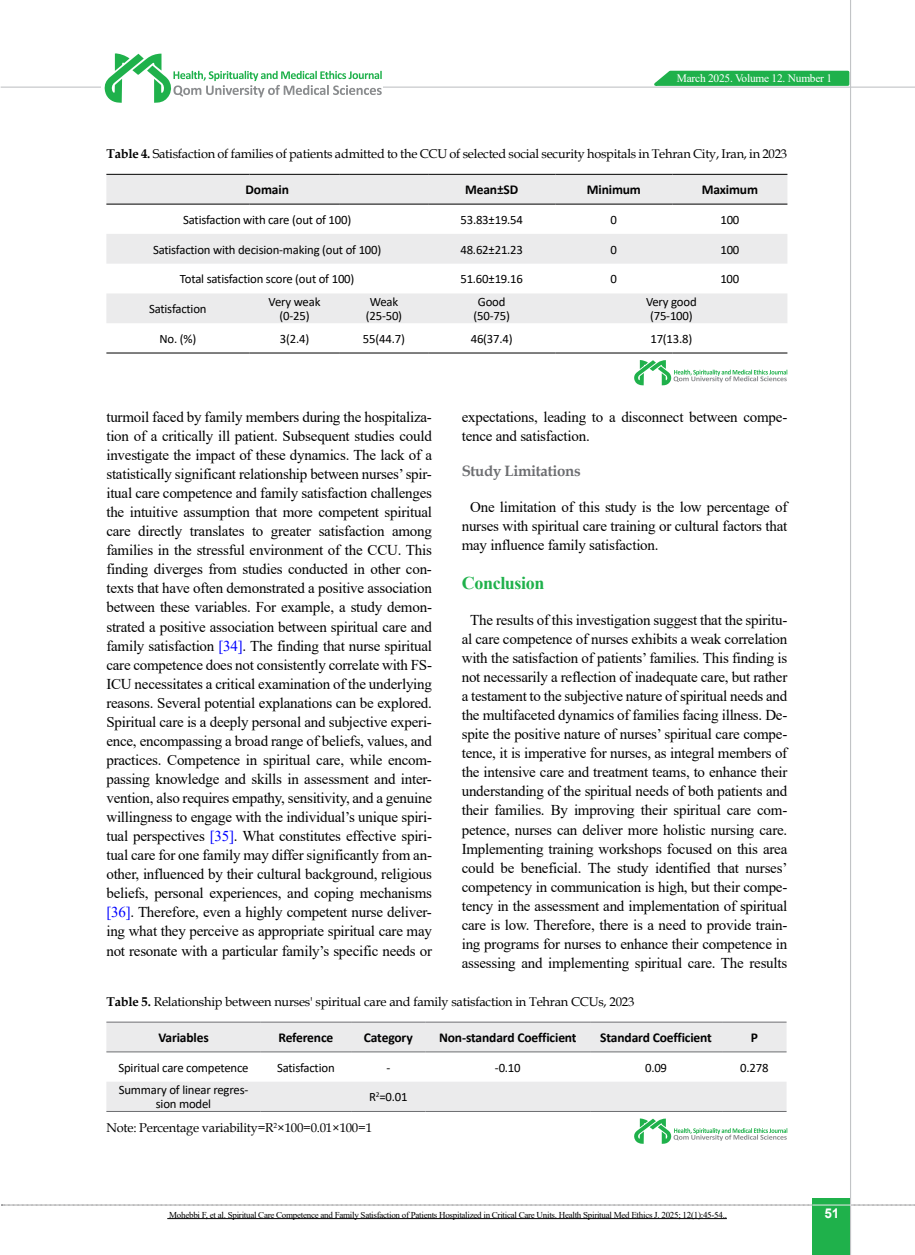
<style>
.page{position:relative;width:915px;height:1255px;background:#fff}
.page>*{position:absolute;margin:0;border:0;box-sizing:border-box;transform-origin:0 0}
.t1{font:700 18px "Times New Roman";letter-spacing:-.02em;color:#1fb14b}
.t2{font:15px/19px "Times New Roman";letter-spacing:-.015em;color:#000;text-align:justify}
.t3{font:700 15px "Book Antiqua";letter-spacing:-.02em;color:#6d6e71}
.t4{font:700 13.5px "Calibri";letter-spacing:-.01em;color:#000}
.t5{font:700 13.5px "Arial";color:#fff}
.t6{font:12.75px/13.5px "Calibri";letter-spacing:-.015em;color:#000;text-align:center}
.t7{font:12.75px "Book Antiqua";letter-spacing:-.015em;color:#000}
.t8{font:11.4px "Times New Roman";letter-spacing:-.02em;color:#fff}
.t9{font:9px "Times New Roman";letter-spacing:-.03em;color:#000}
.s1{font-weight:700}
.s2{color:#00f}
</style>
<div class="page">
<svg style="left:1px;top:1204px;width:914px;height:1px"></svg>
<div style="left:812px;top:1198px;width:38px;height:56px;background:#1fb14b"></div>
<hr style="left:849px;top:0;width:1px;height:1254px;background:#c2c4c6">
<hr style="left:1px;top:87px;width:913px;height:1px;background:#c2c4c6">
<hr style="left:812px;top:1204px;width:38px;height:1px;background:#ebebec">
<svg style="left:647px;top:69px;width:203px;height:18px;background:#4ec070"></svg>
<div style="left:101px;top:37px;width:281px;height:67px;background:#fff"></div>
<svg style="left:104px;top:53px;width:277px;height:50px"></svg>
<svg style="left:106px;top:175px;width:681px;height:148px;fill:#ebebec"></svg>
<hr style="left:106px;top:174px;width:143px;height:1px;background:#000">
<hr style="left:249px;top:174px;width:91px;height:1px;background:#000">
<hr style="left:340px;top:174px;width:88px;height:1px;background:#000">
<hr style="left:428px;top:174px;width:127px;height:1px;background:#000">
<hr style="left:555px;top:174px;width:117px;height:1px;background:#000">
<hr style="left:672px;top:174px;width:115px;height:1px;background:#000">
<hr style="left:106px;top:204px;width:143px;height:1px;background:#000">
<hr style="left:249px;top:204px;width:91px;height:1px;background:#000">
<hr style="left:340px;top:204px;width:88px;height:1px;background:#000">
<hr style="left:428px;top:204px;width:127px;height:1px;background:#000">
<hr style="left:555px;top:204px;width:117px;height:1px;background:#000">
<hr style="left:672px;top:204px;width:115px;height:1px;background:#000">
<hr style="left:106px;top:352px;width:143px;height:1px;background:#000">
<hr style="left:249px;top:352px;width:91px;height:1px;background:#000">
<hr style="left:340px;top:352px;width:88px;height:1px;background:#000">
<hr style="left:428px;top:352px;width:127px;height:1px;background:#000">
<hr style="left:555px;top:352px;width:117px;height:1px;background:#000">
<hr style="left:672px;top:352px;width:115px;height:1px;background:#000">
<svg style="left:634px;top:360px;width:153px;height:25px"></svg>
<svg style="left:106px;top:1022px;width:680px;height:89px;fill:#ebebec"></svg>
<hr style="left:106px;top:1021px;width:155px;height:1px;background:#6d6e71">
<hr style="left:261px;top:1021px;width:90px;height:1px;background:#6d6e71">
<hr style="left:351px;top:1021px;width:74px;height:1px;background:#6d6e71">
<hr style="left:425px;top:1021px;width:165px;height:1px;background:#6d6e71">
<hr style="left:590px;top:1021px;width:131px;height:1px;background:#6d6e71">
<hr style="left:721px;top:1021px;width:65px;height:1px;background:#6d6e71">
<hr style="left:106px;top:1051px;width:155px;height:1px;background:#6d6e71">
<hr style="left:261px;top:1051px;width:90px;height:1px;background:#6d6e71">
<hr style="left:351px;top:1051px;width:74px;height:1px;background:#6d6e71">
<hr style="left:425px;top:1051px;width:165px;height:1px;background:#6d6e71">
<hr style="left:590px;top:1051px;width:131px;height:1px;background:#6d6e71">
<hr style="left:721px;top:1051px;width:65px;height:1px;background:#6d6e71">
<hr style="left:106px;top:1111px;width:155px;height:1px;background:#6d6e71">
<hr style="left:261px;top:1111px;width:90px;height:1px;background:#6d6e71">
<hr style="left:351px;top:1111px;width:74px;height:1px;background:#6d6e71">
<hr style="left:425px;top:1111px;width:165px;height:1px;background:#6d6e71">
<hr style="left:590px;top:1111px;width:131px;height:1px;background:#6d6e71">
<hr style="left:721px;top:1111px;width:65px;height:1px;background:#6d6e71">
<svg style="left:634px;top:1118px;width:153px;height:25px"></svg>
<hr style="left:167px;top:1218px;width:559px;height:1px;background:#000">
<p class="t8" style="left:676px;top:70px;width:157px">March 2025. Volume 12. Number 1</p>
<p class="t7" style="left:106px;top:145px;width:682px"><span class="s1">Table 4.</span> Satisfaction of families of patients admitted to the CCU of selected social security hospitals in Tehran City, Iran, in 2023</p>
<p class="t4" style="left:245px;top:180px;width:45px">Domain</p>
<p class="t4" style="left:465px;top:180px;width:55px">Mean±SD</p>
<p class="t4" style="left:586px;top:180px;width:56px">Minimum</p>
<p class="t4" style="left:701px;top:180px;width:58px">Maximum</p>
<p class="t6" style="left:183px;top:213px;width:169px">Satisfaction with care (out of 100)</p>
<p class="t6" style="left:460px;top:213px;width:64px">53.83±19.54</p>
<p class="t6" style="left:610px;top:213px;width:8px">0</p>
<p class="t6" style="left:720px;top:213px;width:21px">100</p>
<p class="t6" style="left:153px;top:242px;width:230px">Satisfaction with decision-making (out of 100)</p>
<p class="t6" style="left:460px;top:242px;width:64px">48.62±21.23</p>
<p class="t6" style="left:610px;top:242px;width:8px">0</p>
<p class="t6" style="left:720px;top:242px;width:21px">100</p>
<p class="t6" style="left:180px;top:272px;width:176px">Total satisfaction score (out of 100)</p>
<p class="t6" style="left:460px;top:272px;width:64px">51.60±19.16</p>
<p class="t6" style="left:610px;top:272px;width:8px">0</p>
<p class="t6" style="left:720px;top:272px;width:21px">100</p>
<p class="t6" style="left:149px;top:302px;width:59px">Satisfaction</p>
<p class="t6" style="left:268px;top:295px;width:53px">Very weak (0-25)</p>
<p class="t6" style="left:365px;top:295px;width:38px">Weak (25-50)</p>
<p class="t6" style="left:473px;top:295px;width:38px">Good (50-75)</p>
<p class="t6" style="left:645px;top:295px;width:52px">Very good (75-100)</p>
<p class="t6" style="left:159px;top:331px;width:38px">No. (%)</p>
<p class="t6" style="left:280px;top:331px;width:31px">3(2.4)</p>
<p class="t6" style="left:363px;top:331px;width:43px">55(44.7)</p>
<p class="t6" style="left:470px;top:331px;width:43px">46(37.4)</p>
<p class="t6" style="left:650px;top:331px;width:43px">17(13.8)</p>
<p class="t2" style="left:106px;top:407px;width:327px">turmoil faced by family members during the hospitaliza&shy;tion of a critically ill patient. Subsequent studies could investigate the impact of these dynamics. The lack of a statistically significant relationship between nurses’ spir&shy;itual care competence and family satisfaction challenges the intuitive assumption that more competent spiritual care directly translates to greater satisfaction among families in the stressful environment of the CCU. This finding diverges from studies conducted in other con&shy;texts that have often demonstrated a positive association between these variables. For example, a study demon&shy;strated a positive association between spiritual care and family satisfaction <span class="s2">[34]</span>. The finding that nurse spiritual care competence does not consistently correlate with FS-ICU necessitates a critical examination of the underlying reasons. Several potential explanations can be explored.<br>Spiritual care is a deeply personal and subjective experi&shy;ence, encompassing a broad range of beliefs, values, and practices. Competence in spiritual care, while encom&shy;passing knowledge and skills in assessment and inter&shy;vention, also requires empathy, sensitivity, and a genuine willingness to engage with the individual’s unique spiri&shy;tual perspectives <span class="s2">[35]</span>. What constitutes effective spiri&shy;tual care for one family may differ significantly from an&shy;other, influenced by their cultural background, religious beliefs, personal experiences, and coping mechanisms <span class="s2">[36]</span>. Therefore, even a highly competent nurse deliver&shy;ing what they perceive as appropriate spiritual care may not resonate with a particular family’s specific needs or</p>
<p class="t2" style="left:461px;top:407px;width:327px">expectations, leading to a disconnect between compe&shy;tence and satisfaction.</p>
<p class="t3" style="left:461px;top:460px;width:120px">Study Limitations</p>
<p class="t2" style="left:461px;top:497px;width:327px;text-indent:9px">One limitation of this study is the low percentage of nurses with spiritual care training or cultural factors that may influence family satisfaction.</p>
<p class="t1" style="left:461px;top:569px;width:84px">Conclusion</p>
<p class="t2" style="left:461px;top:609px;width:327px;text-align:center">The results of this investigation suggest that the spiritu&shy;al care competence of nurses exhibits a weak correlation with the satisfaction of patients’ families. This finding is not necessarily a reflection of inadequate care, but rather a testament to the subjective nature of spiritual needs and the multifaceted dynamics of families facing illness. De&shy;spite the positive nature of nurses’ spiritual care compe&shy;tence, it is imperative for nurses, as integral members of the intensive care and treatment teams, to enhance their understanding of the spiritual needs of both patients and their families. By improving their spiritual care com&shy;petence, nurses can deliver more holistic nursing care.<br>Implementing training workshops focused on this area could be beneficial. The study identified that nurses’ competency in communication is high, but their compe&shy;tency in the assessment and implementation of spiritual care is low. Therefore, there is a need to provide train&shy;ing programs for nurses to enhance their competence in assessing and implementing spiritual care. The results</p>
<p class="t7" style="left:106px;top:992px;width:529px"><span class="s1">Table 5.</span> Relationship between nurses' spiritual care and family satisfaction in Tehran CCUs, 2023</p>
<p class="t4" style="left:158px;top:1028px;width:52px">Variables</p>
<p class="t4" style="left:278px;top:1028px;width:56px">Reference</p>
<p class="t4" style="left:364px;top:1028px;width:50px">Category</p>
<p class="t4" style="left:439px;top:1028px;width:139px">Non-standard Coefficient</p>
<p class="t4" style="left:600px;top:1028px;width:113px">Standard Coefficient</p>
<p class="t4" style="left:750px;top:1028px;width:9px">P</p>
<p class="t6" style="left:118px;top:1060px;width:132px">Spiritual care competence</p>
<p class="t6" style="left:277px;top:1060px;width:59px">Satisfaction</p>
<p class="t6" style="left:386px;top:1060px;width:5px">-</p>
<p class="t6" style="left:495px;top:1060px;width:27px">-0.10</p>
<p class="t6" style="left:644px;top:1060px;width:24px">0.09</p>
<p class="t6" style="left:739px;top:1060px;width:30px">0.278</p>
<p class="t6" style="left:119px;top:1083px;width:131px">Summary of linear regres&shy;sion model</p>
<p class="t6" style="left:369px;top:1089px;width:40px">R<sup>2</sup>=0.01</p>
<p class="t7" style="left:106px;top:1118px;width:267px">Note: Percentage variability=R<sup>2</sup>×100=0.01×100=1</p>
<p class="t9" style="left:169px;top:1208px;width:559px">Mohebbi F, et al. Spiritual Care Competence and Family Satisfaction of Patients Hospitalized in Critical Care Units. Health Spiritual Med Ethics J. 2025; 12(1):45-54..</p>
<p class="t5" style="left:824px;top:1203px;width:17px">51</p>
</div>
